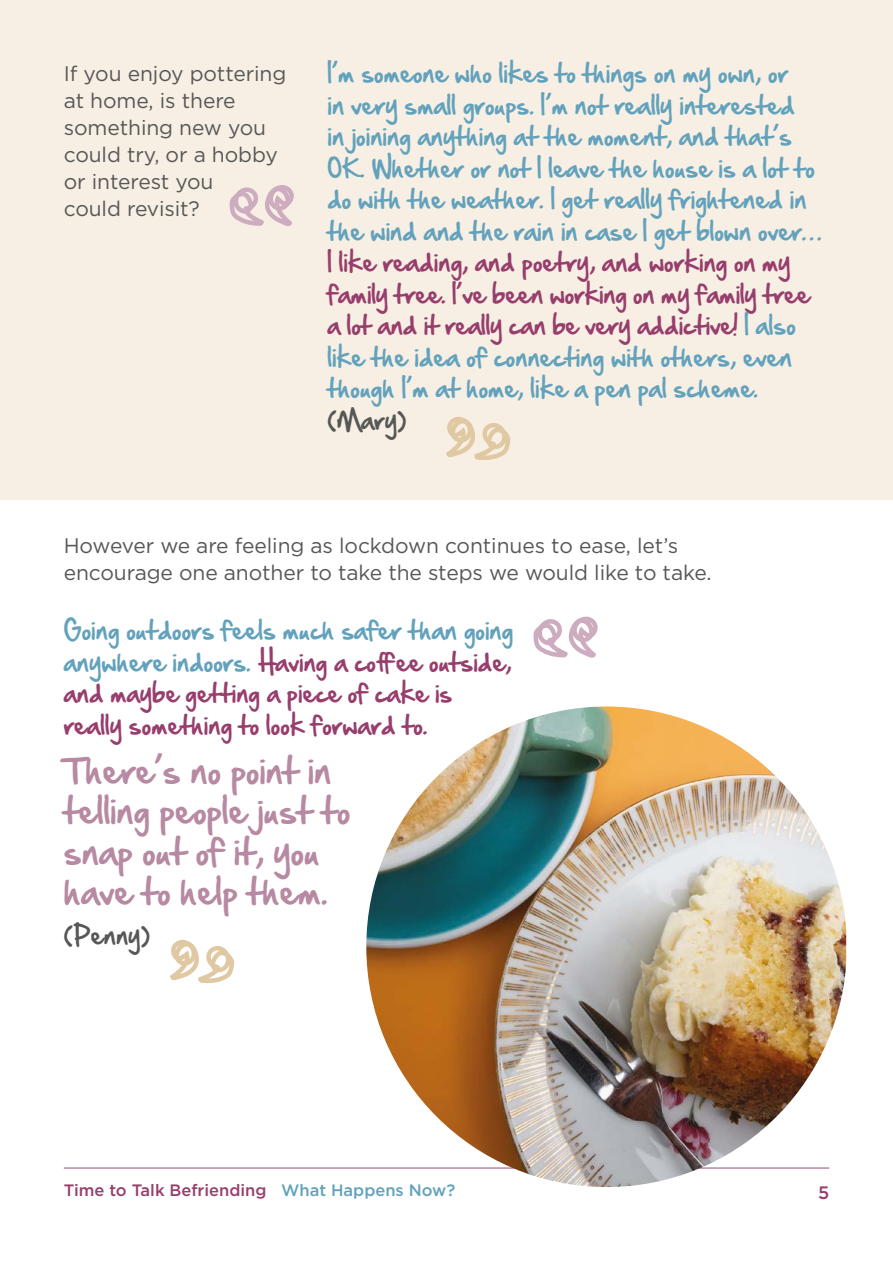
<style>
.page{position:relative;width:893px;height:1263px;background:#fff}
.page>*{position:absolute;margin:0;border:0;box-sizing:border-box;transform-origin:0 0}
.t1{font:31.5px/40.5px "Hand Of Sean";color:#b789a2}
.t2{font:22.5px/31.5px "Hand Of Sean";color:#973e6d}
.t3{font:22.5px/31.5px "Hand Of Sean";color:#63a2bc}
.t4{font:22.5px "Hand Of Sean";color:#575756}
.t5{font:21px/27px "Gotham";letter-spacing:-.005em;color:#575756}
.t6{font:500 18px "Gotham";color:#973e6d}
.t7{font:500 16.5px "Gotham";color:#973e6d}
.s1{color:#63a2bc}
</style>
<div class="page">
<div style="left:0;top:0;width:893px;height:500px;background:#f7efe4"></div>
<hr style="left:64px;top:1167px;width:765px;height:2px;background:#b789a2">
<svg style="left:170px;top:939px;width:65px;height:44px"></svg>
<svg style="left:229px;top:185px;width:65px;height:41px"></svg>
<svg style="left:533px;top:616px;width:65px;height:42px"></svg>
<svg style="left:446px;top:416px;width:65px;height:44px"></svg>
<img style="left:366px;top:706px;width:480px;height:481px;border-radius:236px">
<p class="t5" style="left:64px;top:59px;width:224px">If you enjoy pottering at home, is there something new you could try, or a hobby or interest you<br>could revisit?</p>
<p class="t3" style="left:327px;top:58px;width:496px">I’m someone who likes to things on my own, or<br>in very small groups. I’m not really interested<br>in joining anything at the moment, and that’s OK. Whether or not I leave the house is a lot to do with the weather. I get really frightened in the wind and the rain in case I get blown over…</p>
<p class="t2" style="left:327px;top:247px;width:484px">I like reading, and poetry, and working on my family tree. I’ve been working on my family tree a lot and it really can be very addictive! <span class="s1">I also like the idea of connecting with others, even though I’m at home, like a pen pal scheme.</span></p>
<p class="t4" style="left:327px;top:400px;width:80px">(Mary)</p>
<p class="t5" style="left:64px;top:531px;width:649px">However we are feeling as lockdown continues to ease, let’s encourage one another to take the steps we would like to take.</p>
<p class="t2" style="left:64px;top:615px;width:451px"><span class="s1">Going outdoors feels much safer than going anywhere indoors.</span> Having a coffee outside, and maybe getting a piece of cake is really something to look forward to.</p>
<h1 class="t1" style="left:64px;top:750px;width:288px">There’s no point in telling people just to snap out of it, you have to help them.</h1>
<p class="t4" style="left:64px;top:915px;width:88px">(Penny)</p>
<p class="t7" style="left:64px;top:1180px;width:393px">Time to Talk Befriending <span class="s1">What Happens Now?</span></p>
<p class="t6" style="left:818px;top:1181px;width:13px">5</p>
</div>
